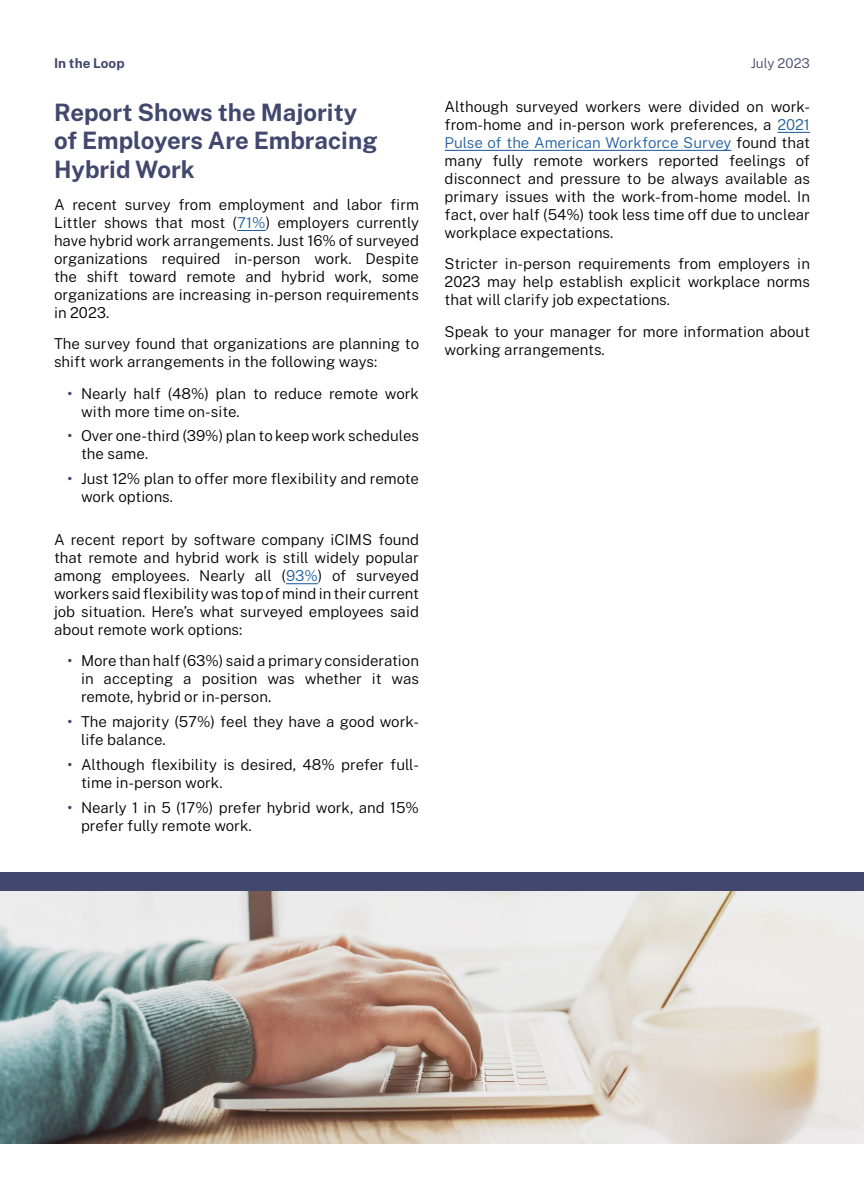
<style>
.page{position:relative;width:864px;height:1188px;background:#fff}
.page>*{position:absolute;margin:0;border:0;box-sizing:border-box;transform-origin:0 0}
.t1{font:700 24px/28.8px "Public Sans";color:#42476e}
.t2{font:300 15px/18px "Public Sans";color:#000}
.t3{font:700 13.5px "Public Sans";color:#42476e}
.t4{font:300 13.5px "Public Sans";color:#42476e}
.s1{color:#215e9e}
.s2{font-weight:600;color:#42476e}
</style>
<div class="page">
<svg style="left:237px;top:230px;width:29px;height:1px"></svg>
<hr style="left:286px;top:583px;width:32px;height:1px;background:#215e9e">
<hr style="left:777px;top:132px;width:33px;height:1px;background:#215e9e">
<hr style="left:445px;top:150px;width:286px;height:1px;background:#215e9e">
<img style="left:0;top:891px;width:864px;height:252px">
<div style="left:0;top:873px;width:864px;height:18px;background:#42476e"></div>
<p class="t3" style="left:54px;top:52px;width:72px">In the Loop</p>
<p class="t4" style="left:751px;top:53px;width:61px">July 2023</p>
<p class="t2" style="left:445px;top:96px;width:367px;text-align:justify">Although surveyed workers were divided on work&shy;from-home and in-person work preferences, a <span class="s1">2021<br>Pulse of the American Workforce Survey</span> found that many fully remote workers reported feelings of disconnect and pressure to be always available as primary issues with the work-from-home model. In fact, over half (54%) took less time off due to unclear workplace expectations.</p>
<p class="t2" style="left:445px;top:254px;width:367px;text-align:justify">Stricter in-person requirements from employers in 2023 may help establish explicit workplace norms that will clarify job expectations.</p>
<p class="t2" style="left:445px;top:321px;width:367px">Speak to your manager for more information about working arrangements.</p>
<h1 class="t1" style="left:54px;top:95px;width:325px">Report Shows the Majority of Employers Are Embracing<br>Hybrid Work</h1>
<p class="t2" style="left:54px;top:194px;width:367px;text-align:justify">A recent survey from employment and labor firm Littler shows that most (<span class="s1">71%</span>) employers currently have hybrid work arrangements. Just 16% of surveyed organizations required in-person work. Despite the shift toward remote and hybrid work, some organizations are increasing in-person requirements in 2023.</p>
<p class="t2" style="left:54px;top:334px;width:367px">The survey found that organizations are planning to shift work arrangements in the following ways:</p>
<p class="t2" style="left:81px;top:383px;width:340px;text-indent:-14px"><span class="s2">•</span> Nearly half (48%) plan to reduce remote work with more time on-site.</p>
<p class="t2" style="left:81px;top:426px;width:340px;text-indent:-14px"><span class="s2">•</span> Over one-third (39%) plan to keep work schedules the same.</p>
<p class="t2" style="left:81px;top:469px;width:340px;text-indent:-14px"><span class="s2">•</span> Just 12% plan to offer more flexibility and remote work options.</p>
<p class="t2" style="left:54px;top:529px;width:367px;text-align:justify">A recent report by software company iCIMS found that remote and hybrid work is still widely popular among employees. Nearly all (<span class="s1">93%</span>) of surveyed workers said flexibility was top of mind in their current job situation. Here’s what surveyed employees said about remote work options:</p>
<p class="t2" style="left:81px;top:651px;width:340px;text-align:justify;text-indent:-14px"><span class="s2">•</span> More than half (63%) said a primary consideration in accepting a position was whether it was remote, hybrid or in-person.</p>
<p class="t2" style="left:81px;top:712px;width:340px;text-indent:-14px"><span class="s2">•</span> The majority (57%) feel they have a good work&shy;life balance.</p>
<p class="t2" style="left:81px;top:754px;width:340px;text-indent:-14px"><span class="s2">•</span> Although flexibility is desired, 48% prefer full&shy;time in-person work.</p>
<p class="t2" style="left:81px;top:797px;width:340px;text-indent:-14px"><span class="s2">•</span> Nearly 1 in 5 (17%) prefer hybrid work, and 15% prefer fully remote work.</p>
</div>
